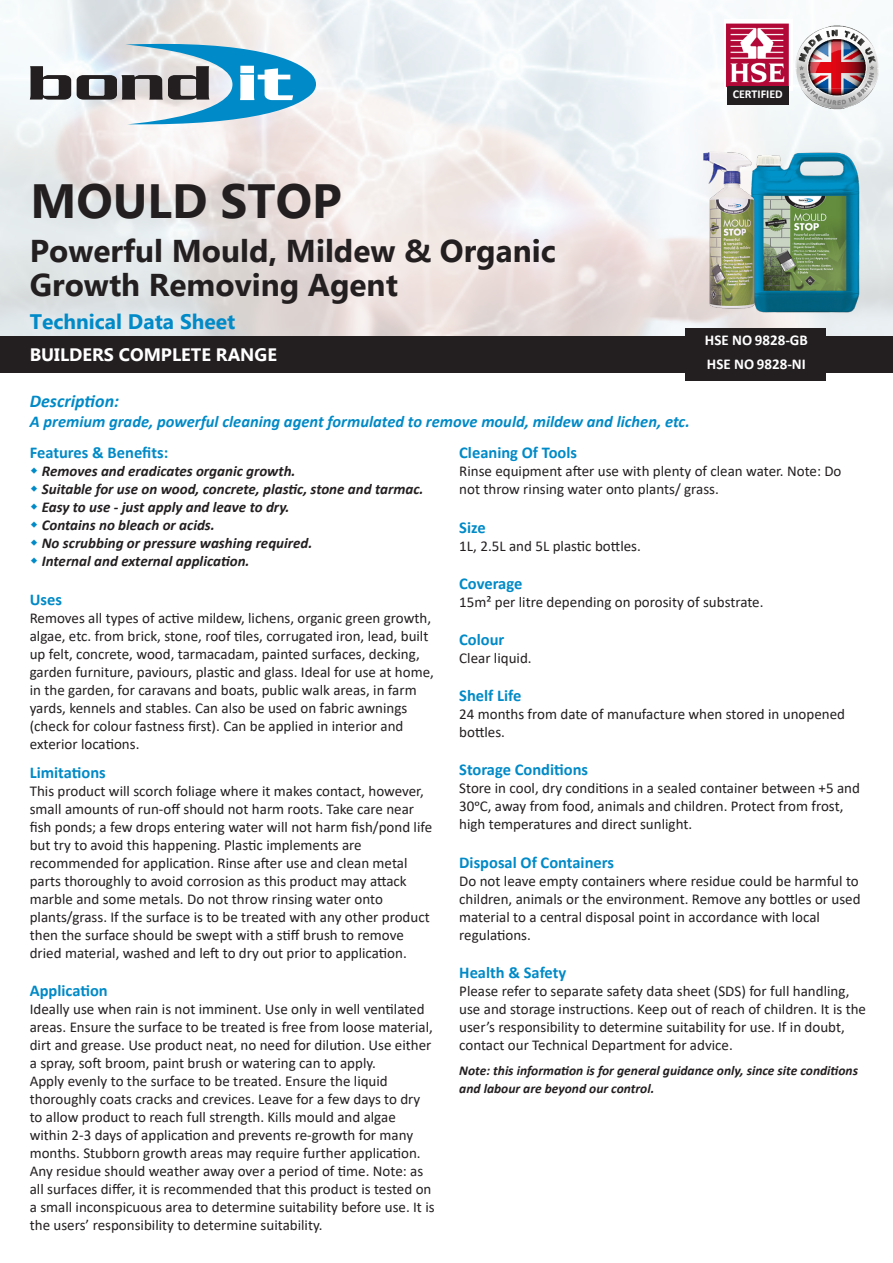
<style>
.page{position:relative;width:893px;height:1263px;background:#fff}
.page>*{position:absolute;margin:0;border:0;box-sizing:border-box;transform-origin:0 0}
.t1{font:700 48px "Myanmar Text";color:#231f20}
.t2{font:700 31.5px "Myanmar Text";color:#231f20}
.t3{font:700 21px "Myanmar Text";color:#008ac7}
.t4{font:700 18px "Myanmar Text";color:#fff}
.t5{font:italic 700 18px "Calibri";color:#008ac7}
.t6{font:700 16.5px "Calibri";color:#008ac7}
.t7{font:italic 700 16.5px "Calibri";color:#008ac7}
.t8{font:15px/18px "Calibri";color:#231f20}
.t9{font:italic 700 15px "Calibri";color:#231f20}
.t10{font:700 15px "Calibri";color:#fff}
.t11{font:italic 700 13.5px/18px "Calibri";color:#231f20}
.t12{font:700 12px "Calibri";color:#fff}
</style>
<div class="page">
<img style="left:0;top:0;width:893px;height:336px">
<div style="left:0;top:336px;width:893px;height:37px;background:#231f20"></div>
<svg style="left:30px;top:66px;width:41px;height:34px"></svg>
<svg style="left:77px;top:40px;width:241px;height:86px"></svg>
<img style="left:795px;top:25px;width:84px;height:63px">
<img style="left:801px;top:88px;width:73px;height:22px">
<div style="left:685px;top:328px;width:140px;height:52px;background:#231f20"></div>
<img style="left:702px;top:127px;width:183px;height:209px">
<img style="left:629px;top:127px;width:186px;height:194px">
<img style="left:724px;top:20px;width:69px;height:70px">
<div style="left:727px;top:86px;width:62px;height:18px;background:#231f20"></div>
<p class="t12" style="left:733px;top:86px;width:52px">CERTIFIED</p>
<p class="t1" style="left:30px;top:173px;width:313px">MOULD STOP</p>
<p class="t2" style="left:30px;top:233px;width:527px">Powerful Mould, Mildew &amp; Organic</p>
<p class="t2" style="left:30px;top:267px;width:370px">Growth Removing Agent</p>
<p class="t3" style="left:30px;top:309px;width:207px">Technical Data Sheet</p>
<p class="t4" style="left:30px;top:345px;width:249px">BUILDERS COMPLETE RANGE</p>
<p class="t5" style="left:30px;top:388px;width:91px">Description:</p>
<p class="t7" style="left:30px;top:409px;width:662px">A premium grade, powerful cleaning agent formulated to remove mould, mildew and lichen, etc.</p>
<p class="t10" style="left:705px;top:330px;width:104px">HSE NO 9828-GB</p>
<p class="t10" style="left:707px;top:354px;width:100px">HSE NO 9828-NI</p>
<p class="t6" style="left:30px;top:441px;width:140px">Features &amp; Benefits:</p>
<p class="t9" style="left:42px;top:460px;width:255px">Removes and eradicates organic growth.</p>
<p class="t9" style="left:42px;top:478px;width:383px">Suitable for use on wood, concrete, plastic, stone and tarmac.</p>
<p class="t9" style="left:42px;top:496px;width:249px">Easy to use ‐ just apply and leave to dry.</p>
<p class="t9" style="left:42px;top:514px;width:175px">Contains no bleach or acids.</p>
<p class="t9" style="left:42px;top:532px;width:272px">No scrubbing or pressure washing required.</p>
<p class="t9" style="left:42px;top:550px;width:209px">Internal and external application.</p>
<p class="t6" style="left:30px;top:588px;width:34px">Uses</p>
<p class="t8" style="left:30px;top:609px;width:403px">Removes all types of active mildew, lichens, organic green growth,</p>
<p class="t8" style="left:30px;top:627px;width:400px">algae, etc. from brick, stone, roof tiles, corrugated iron, lead, built</p>
<p class="t8" style="left:30px;top:645px;width:391px">up felt, concrete, wood, tarmacadam, painted surfaces, decking,</p>
<p class="t8" style="left:30px;top:663px;width:406px">garden furniture, paviours, plastic and glass. Ideal for use at home,</p>
<p class="t8" style="left:30px;top:681px;width:388px">in the garden, for caravans and boats, public walk areas, in farm</p>
<p class="t8" style="left:30px;top:699px;width:379px">yards, kennels and stables. Can also be used on fabric awnings</p>
<p class="t8" style="left:30px;top:717px;width:375px">(check for colour fastness first). Can be applied in interior and exterior locations.</p>
<p class="t6" style="left:30px;top:761px;width:78px">Limitations</p>
<p class="t8" style="left:30px;top:782px;width:396px">This product will scorch foliage where it makes contact, however,</p>
<p class="t8" style="left:30px;top:800px;width:386px">small amounts of run-off should not harm roots. Take care near</p>
<p class="t8" style="left:30px;top:818px;width:404px">fish ponds; a few drops entering water will not harm fish/pond life</p>
<p class="t8" style="left:30px;top:836px;width:333px">but try to avoid this happening. Plastic implements are</p>
<p class="t8" style="left:30px;top:854px;width:379px">recommended for application. Rinse after use and clean metal</p>
<p class="t8" style="left:30px;top:872px;width:379px">parts thoroughly to avoid corrosion as this product may attack</p>
<p class="t8" style="left:30px;top:890px;width:355px">marble and some metals. Do not throw rinsing water onto</p>
<p class="t8" style="left:30px;top:908px;width:401px">plants/grass. If the surface is to be treated with any other product</p>
<p class="t8" style="left:30px;top:926px;width:376px">then the surface should be swept with a stiff brush to remove</p>
<p class="t8" style="left:30px;top:944px;width:379px">dried material, washed and left to dry out prior to application.</p>
<p class="t6" style="left:30px;top:979px;width:80px">Application</p>
<p class="t8" style="left:30px;top:1000px;width:396px">Ideally use when rain is not imminent. Use only in well ventilated</p>
<p class="t8" style="left:30px;top:1018px;width:405px">areas. Ensure the surface to be treated is free from loose material,</p>
<p class="t8" style="left:30px;top:1036px;width:403px">dirt and grease. Use product neat, no need for dilution. Use either a spray, soft broom, paint brush or watering can to apply.</p>
<p class="t8" style="left:30px;top:1072px;width:360px">Apply evenly to the surface to be treated. Ensure the liquid</p>
<p class="t8" style="left:30px;top:1090px;width:392px">thoroughly coats cracks and crevices. Leave for a few days to dry</p>
<p class="t8" style="left:30px;top:1108px;width:368px">to allow product to reach full strength. Kills mould and algae</p>
<p class="t8" style="left:30px;top:1126px;width:385px">within 2-3 days of application and prevents re-growth for many</p>
<p class="t8" style="left:30px;top:1144px;width:392px">months. Stubborn growth areas may require further application.</p>
<p class="t8" style="left:30px;top:1162px;width:395px">Any residue should weather away over a period of time. Note: as</p>
<p class="t8" style="left:30px;top:1180px;width:403px">all surfaces differ, it is recommended that this product is tested on</p>
<p class="t8" style="left:30px;top:1198px;width:406px">a small inconspicuous area to determine suitability before use. It is</p>
<p class="t8" style="left:30px;top:1216px;width:294px">the users’ responsibility to determine suitability.</p>
<p class="t6" style="left:459px;top:441px;width:119px">Cleaning Of Tools</p>
<p class="t8" style="left:459px;top:461px;width:384px">Rinse equipment after use with plenty of clean water. Note: Do</p>
<p class="t8" style="left:459px;top:479px;width:261px">not throw rinsing water onto plants/ grass.</p>
<p class="t6" style="left:459px;top:516px;width:28px">Size</p>
<p class="t8" style="left:459px;top:537px;width:183px">1L, 2.5L and 5L plastic bottles.</p>
<p class="t6" style="left:459px;top:572px;width:65px">Coverage</p>
<p class="t8" style="left:459px;top:593px;width:306px">15m² per litre depending on porosity of substrate.</p>
<p class="t6" style="left:459px;top:628px;width:47px">Colour</p>
<p class="t8" style="left:459px;top:649px;width:74px">Clear liquid.</p>
<p class="t6" style="left:459px;top:684px;width:64px">Shelf Life</p>
<p class="t8" style="left:459px;top:704px;width:387px">24 months from date of manufacture when stored in unopened bottles.</p>
<p class="t6" style="left:459px;top:757px;width:130px">Storage Conditions</p>
<p class="t8" style="left:459px;top:778px;width:402px">Store in cool, dry conditions in a sealed container between +5 and</p>
<p class="t8" style="left:459px;top:796px;width:386px">30oC, away from food, animals and children. Protect from frost, high temperatures and direct sunlight.</p>
<p class="t6" style="left:459px;top:851px;width:156px">Disposal Of Containers</p>
<p class="t8" style="left:459px;top:872px;width:403px">Do not leave empty containers where residue could be harmful to children, animals or the environment. Remove any bottles or used</p>
<p class="t8" style="left:459px;top:908px;width:362px">material to a central disposal point in accordance with local</p>
<p class="t8" style="left:459px;top:926px;width:73px">regulations.</p>
<p class="t6" style="left:459px;top:961px;width:109px">Health &amp; Safety</p>
<p class="t8" style="left:459px;top:982px;width:408px">Please refer to separate safety data sheet (SDS) for full handling, use and storage instructions. Keep out of reach of children. It is the user’s responsibility to determine suitability for use. If in doubt, contact our Technical Department for advice.</p>
<p class="t11" style="left:459px;top:1061px;width:400px">Note: this information is for general guidance only, since site conditions and labour are beyond our control.</p>
</div>
